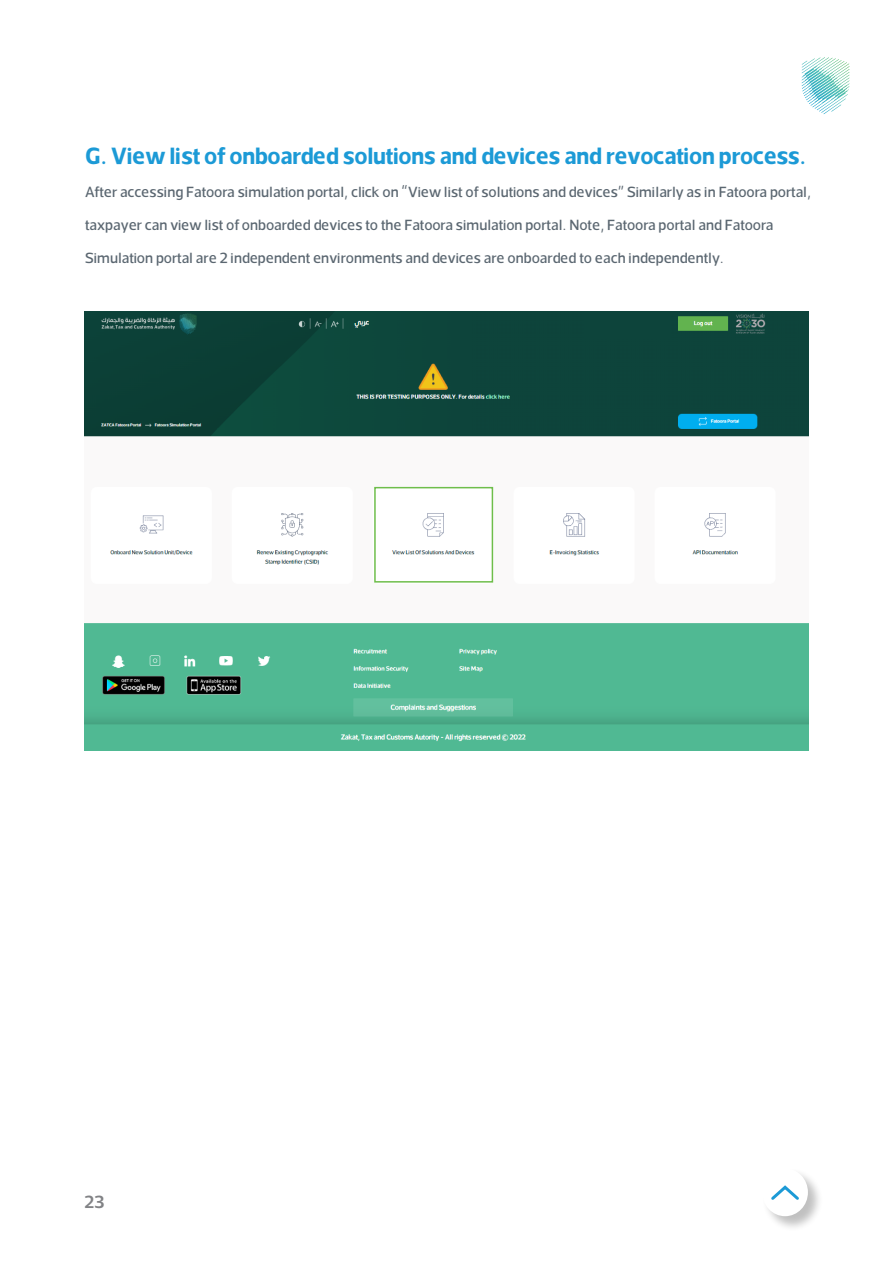
<style>
.page{position:relative;width:893px;height:1263px;background:#fff}
.page>*{position:absolute;margin:0;border:0;box-sizing:border-box;transform-origin:0 0}
.t1{font:700 24px "Somar";letter-spacing:-.01em;color:#1c9ad6}
.t2{font:600 18px "Somar";color:#818285}
.t3{font:500 15px "Somar";color:#5b6771}
</style>
<div class="page">
<svg style="left:802px;top:57px;width:48px;height:57px"></svg>
<div style="left:762px;top:1168px;width:61px;height:63px;background:#000;opacity:.25"></div>
<div style="left:762px;top:1168px;width:46px;height:48px;background:#fff;border-radius:50%"></div>
<svg style="left:771px;top:1185px;width:28px;height:15px"></svg>
<img style="left:85px;top:312px;width:723px;height:438px">
<div style="left:374px;top:487px;width:119px;height:96px;border:2px solid #6ebe4b"></div>
<div style="left:584px;top:312px;width:87px;height:27px;background:#0d443b"></div>
<div style="left:582px;top:631px;width:191px;height:72px;background:#50b993"></div>
<h1 class="t1" style="left:85px;top:134px;width:723px">G. View list of onboarded solutions and devices and revocation process.</h1>
<p class="t3" style="left:85px;top:180px;width:728px">After accessing Fatoora simulation portal, click on “View list of solutions and devices” Similarly as in Fatoora portal,</p>
<p class="t3" style="left:85px;top:213px;width:690px">taxpayer can view list of onboarded devices to the Fatoora simulation portal. Note, Fatoora portal and Fatoora</p>
<p class="t3" style="left:85px;top:246px;width:640px">Simulation portal are 2 independent environments and devices are onboarded to each independently.</p>
<p class="t2" style="left:85px;top:1186px;width:22px">23</p>
</div>
